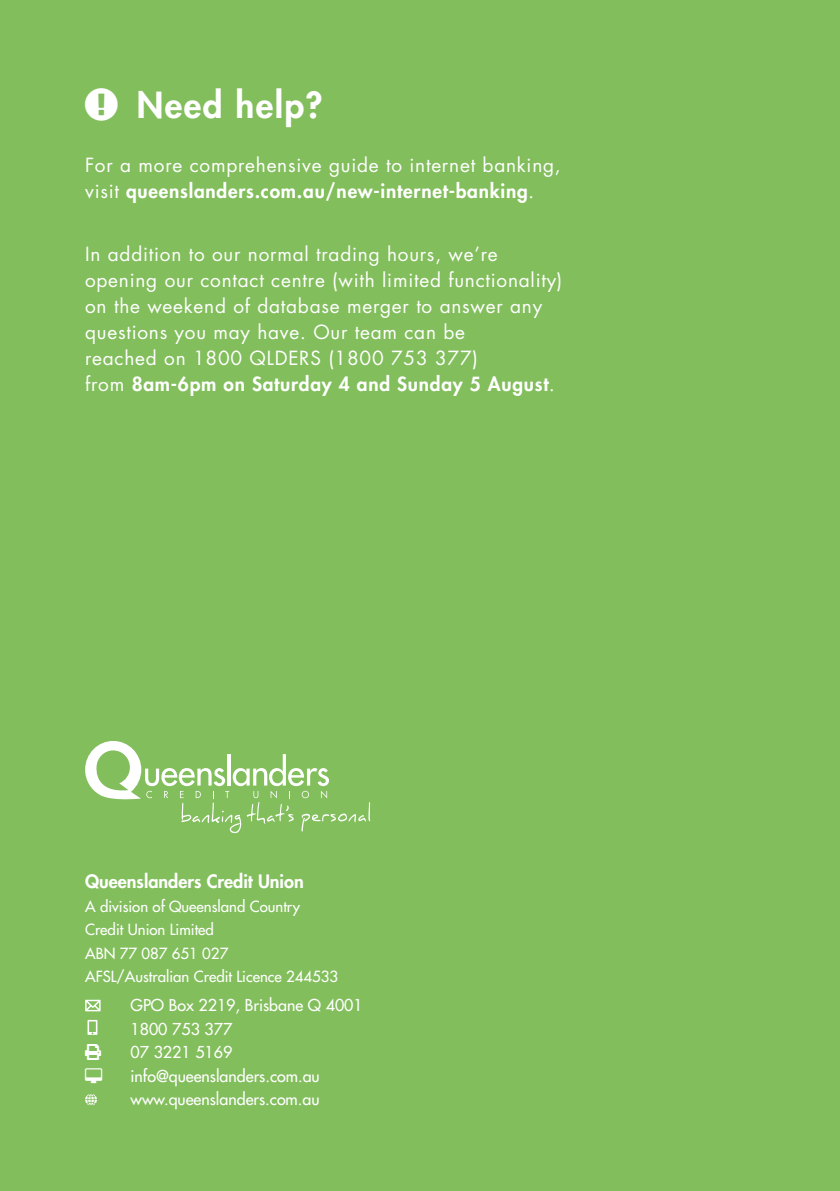
<style>
.page{position:relative;width:840px;height:1191px;background:#fff}
.page>*{position:absolute;margin:0;border:0;box-sizing:border-box;transform-origin:0 0}
.t1{font:800 35px "Futura Std";letter-spacing:.04em;color:#fff}
.t2{font:19px/26px "Futura Std";letter-spacing:.04em;color:#fff}
.t3{font:800 18px "Futura Std";color:#fff}
.t4{font:500 16px/23.4px "Futura Std";color:#fff}
.t5{font:500 15px/23.6px "Futura Std";color:#fff}
.s1{font-weight:800}
.s2{font-weight:500}
</style>
<div class="page">
<div style="left:0;top:0;width:839px;height:1191px;background:#82be5c"></div>
<svg style="left:85px;top:999px;width:15px;height:12px"></svg>
<svg style="left:87px;top:1020px;width:10px;height:14px"></svg>
<svg style="left:85px;top:1094px;width:12px;height:11px"></svg>
<svg style="left:85px;top:741px;width:285px;height:92px"></svg>
<h1 class="t1" style="left:137px;top:83px;width:187px">Need help?</h1>
<p class="t2" style="left:85px;top:152px;width:477px">For a more comprehensive guide to internet banking, visit <span class="s1">queenslanders.com.au/new-internet-banking</span><span class="s2">.</span></p>
<p class="t2" style="left:85px;top:242px;width:478px">In addition to our normal trading hours, we’re opening our contact centre (with limited functionality) on the weekend of database merger to answer any questions you may have. Our team can be<br>reached on 1800 QLDERS (1800 753 377)<br>from <span class="s1">8am-6pm on Saturday 4 and Sunday 5 August</span><span class="s2">.</span></p>
<p class="t3" style="left:85px;top:870px;width:220px">Queenslanders Credit Union</p>
<p class="t5" style="left:85px;top:894px;width:254px">A division of Queensland Country<br>Credit Union Limited<br>ABN 77 087 651 027<br>AFSL/Australian Credit Licence 244533</p>
<p class="t4" style="left:130px;top:993px;width:234px">GPO Box 2219, Brisbane Q 4001<br>1800 753 377</p>
<p class="t4" style="left:130px;top:1040px;width:191px">07 3221 5169 info@queenslanders.com.au www.queenslanders.com.au</p>
</div>
